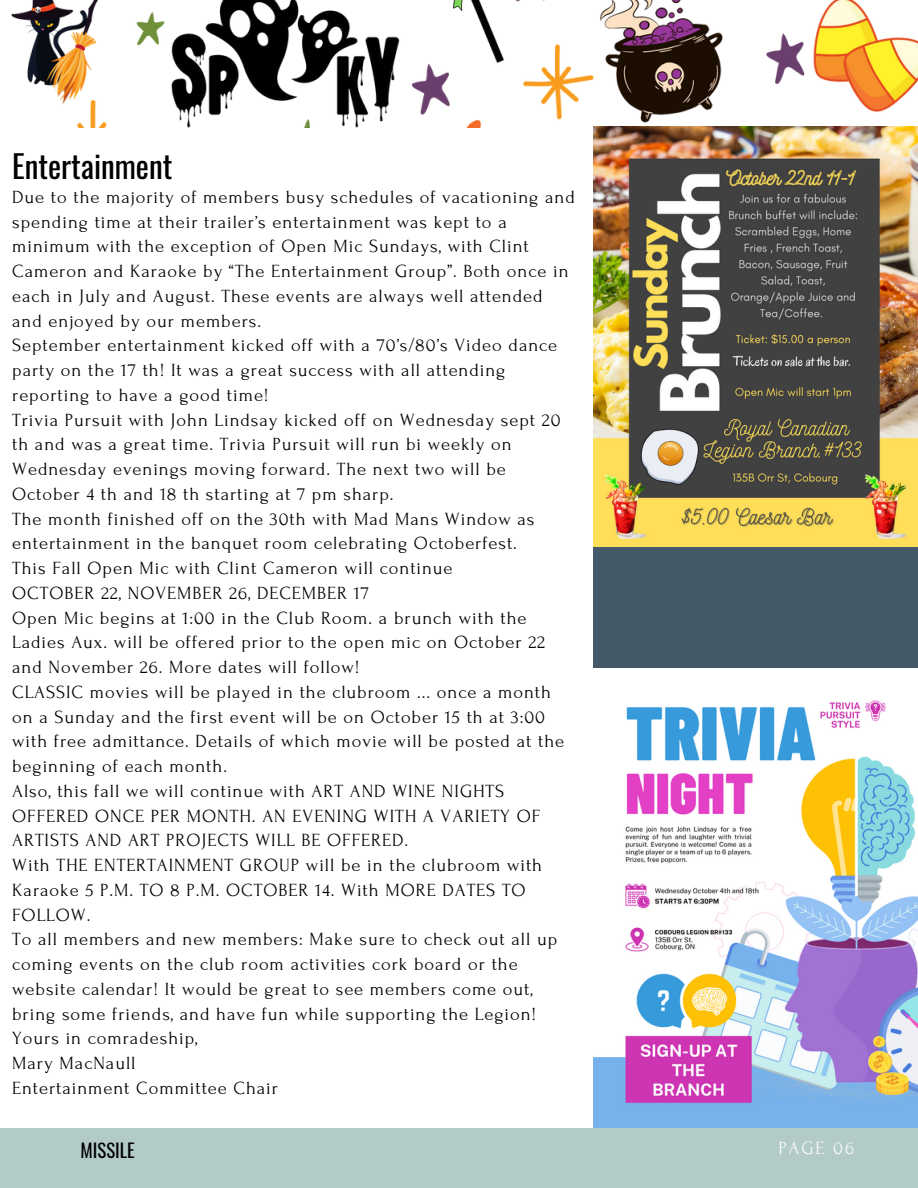
<style>
.page{position:relative;width:918px;height:1188px;background:#fff}
.page>*{position:absolute;margin:0;border:0;box-sizing:border-box;transform-origin:0 0}
.t1{font:31.2px "Oswald";color:#000}
.t2{font:18.75px "Oswald";color:#000}
.t3{font:18.6px/24.8px "Forum";letter-spacing:.05em;color:#000}
.t4{font:18.6px "Forum";letter-spacing:.1em;color:#fafafa}
</style>
<div class="page">
<div style="left:594px;top:127px;width:324px;height:1060px;background:#435967"></div>
<div style="left:0;top:1128px;width:918px;height:60px;background:#b2cbc9"></div>
<img style="left:11px;top:0;width:907px;height:127px">
<img style="left:594px;top:127px;width:324px;height:419px">
<img style="left:594px;top:669px;width:324px;height:459px">
<p class="t1" style="left:12px;top:141px;width:162px">Entertainment</p>
<p class="t3" style="left:12px;top:185px;width:564px">Due to the majority of members busy schedules of vacationing and spending time at their trailer’s entertainment was kept to a minimum with the exception of Open Mic Sundays, with Clint Cameron and Karaoke by “The Entertainment Group”. Both once in each in July and August. These events are always well attended and enjoyed by our members.</p>
<p class="t3" style="left:12px;top:333px;width:547px">September entertainment kicked off with a 70’s/80’s Video dance party on the 17 th! It was a great success with all attending reporting to have a good time!</p>
<p class="t3" style="left:12px;top:407px;width:550px">Trivia Pursuit with John Lindsay kicked off on Wednesday sept 20 th and was a great time. Trivia Pursuit will run bi weekly on Wednesday evenings moving forward. The next two will be October 4 th and 18 th starting at 7 pm sharp.</p>
<p class="t3" style="left:12px;top:506px;width:524px">The month finished off on the 30th with Mad Mans Window as entertainment in the banquet room celebrating Octoberfest.</p>
<p class="t3" style="left:12px;top:556px;width:442px">This Fall Open Mic with Clint Cameron will continue</p>
<p class="t3" style="left:12px;top:581px;width:358px">OCTOBER 22, NOVEMBER 26, DECEMBER 17</p>
<p class="t3" style="left:12px;top:605px;width:535px">Open Mic begins at 1:00 in the Club Room. a brunch with the<br>Ladies Aux. will be offered prior to the open mic on October 22 and November 26. More dates will follow!</p>
<p class="t3" style="left:12px;top:680px;width:554px">CLASSIC movies will be played in the clubroom ... once a month on a Sunday and the first event will be on October 15 th at 3:00 with free admittance. Details of which movie will be posted at the beginning of each month.</p>
<p class="t3" style="left:12px;top:779px;width:530px">Also, this fall we will continue with ART AND WINE NIGHTS<br>OFFERED ONCE PER MONTH. AN EVENING WITH A VARIETY OF<br>ARTISTS AND ART PROJECTS WILL BE OFFERED.</p>
<p class="t3" style="left:12px;top:853px;width:531px">With THE ENTERTAINMENT GROUP will be in the clubroom with<br>Karaoke 5 P.M. TO 8 P.M. OCTOBER 14. With MORE DATES TO<br>FOLLOW.</p>
<p class="t3" style="left:12px;top:927px;width:547px">To all members and new members: Make sure to check out all up coming events on the club room activities cork board or the website calendar! It would be great to see members come out, bring some friends, and have fun while supporting the Legion!</p>
<p class="t3" style="left:12px;top:1026px;width:187px">Yours in comradeship,</p>
<p class="t3" style="left:12px;top:1051px;width:125px">Mary MacNaull</p>
<p class="t3" style="left:12px;top:1076px;width:267px">Entertainment Committee Chair</p>
<p class="t2" style="left:81px;top:1136px;width:56px">MISSILE</p>
<p class="t4" style="left:778px;top:1138px;width:77px">PAGE 06</p>
</div>
